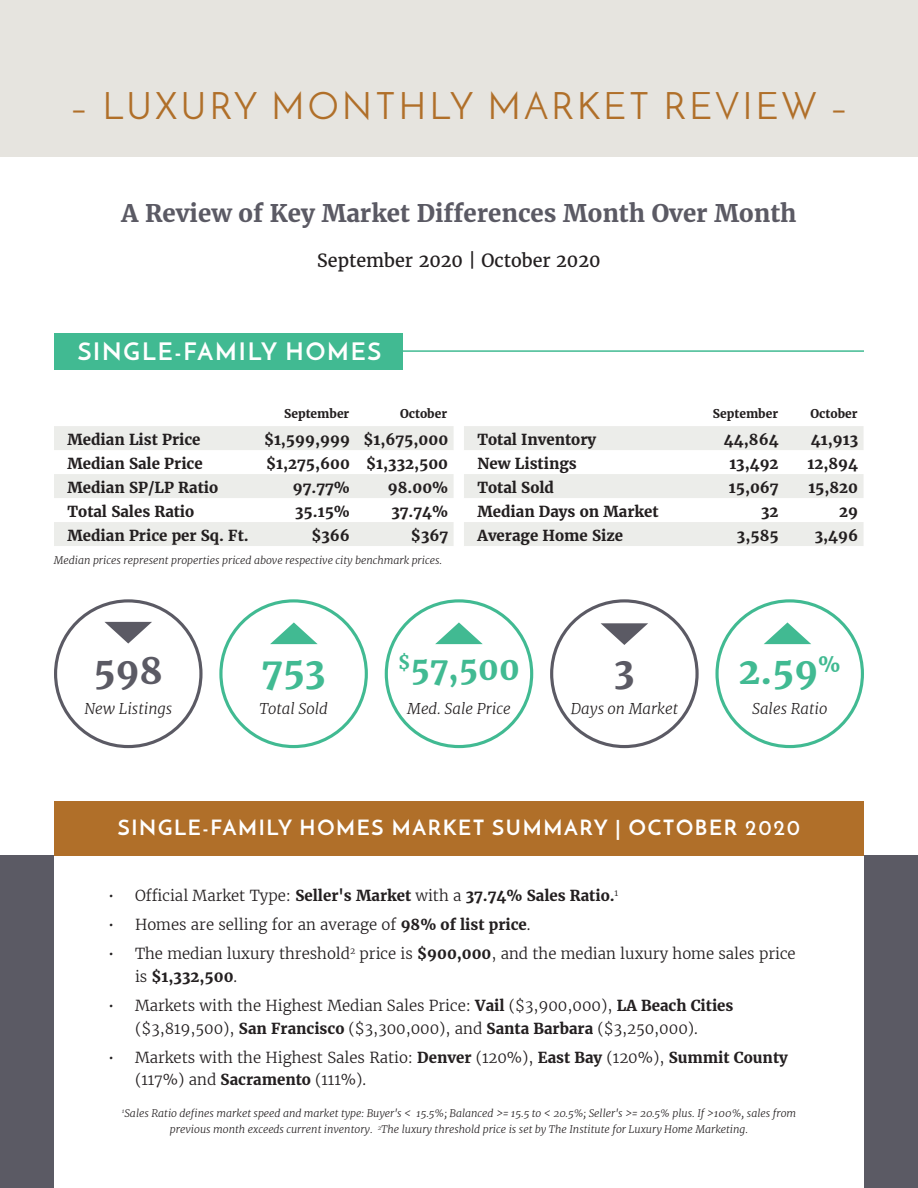
<style>
.page{position:relative;width:918px;height:1188px;background:#fff}
.page>*{position:absolute;margin:0;border:0;box-sizing:border-box;transform-origin:0 0}
.t1{font:37.5px "Josefin Sans";letter-spacing:.08em;color:#b06f29}
.t2{font:700 36px "Merriweather";color:#41ba92}
.t3{font:700 36px "Merriweather";color:#5b5a64}
.t4{font:700 31.5px "Merriweather";color:#41ba92}
.t5{font:700 24px "Merriweather";color:#5b5a64}
.t6{font:700 24px "Josefin Sans";letter-spacing:.08em;color:#fff}
.t7{font:700 21px "Josefin Sans";letter-spacing:.08em;color:#fff}
.t8{font:18px "Merriweather";color:#231f20}
.t9{font:300 15px/22.5px "Merriweather";color:#231f20}
.t10{font:700 15px "Merriweather";color:#231f20}
.t11{font:italic 300 15px "Merriweather";color:#231f20}
.t12{font:700 12px "Merriweather";color:#231f20}
.t13{font:italic 300 10.5px/16.5px "Merriweather";color:#231f20;text-align:center}
.s1{font-weight:300}
.s2{font-weight:700}
</style>
<div class="page">
<div style="left:0;top:0;width:918px;height:158px;background:#e6e4df"></div>
<div style="left:385px;top:599px;width:148px;height:149px;border:3px solid #41ba92;border-radius:50%"></div>
<div style="left:219px;top:599px;width:149px;height:149px;border:3px solid #41ba92;border-radius:50%"></div>
<div style="left:0;top:855px;width:918px;height:333px;background:#5b5a64"></div>
<div style="left:54px;top:855px;width:810px;height:333px;background:#fff"></div>
<div style="left:54px;top:801px;width:810px;height:54px;background:#b06f29"></div>
<div style="left:54px;top:599px;width:149px;height:149px;border:3px solid #5b5a64;border-radius:50%"></div>
<div style="left:715px;top:599px;width:149px;height:149px;border:3px solid #41ba92;border-radius:50%"></div>
<div style="left:550px;top:599px;width:149px;height:149px;border:3px solid #5b5a64;border-radius:50%"></div>
<div style="left:54px;top:333px;width:349px;height:36px;background:#41ba92"></div>
<hr style="left:397px;top:350px;width:467px;height:2px;background:#41ba92">
<svg style="left:54px;top:426px;width:400px;height:120px;fill:#ecedea"></svg>
<svg style="left:464px;top:426px;width:400px;height:120px;fill:#ecedea"></svg>
<h1 class="t1" style="left:71px;top:83px;width:778px">– LUXURY MONTHLY MARKET REVIEW –</h1>
<h3 class="t5" style="left:122px;top:198px;width:676px">A Review of Key Market Differences Month Over Month</h3>
<p class="t8" style="left:317px;top:249px;width:285px">September 2020 | October 2020</p>
<h3 class="t6" style="left:78px;top:337px;width:305px">SINGLE-FAMILY HOMES</h3>
<p class="t12" style="left:284px;top:406px;width:67px">September</p>
<p class="t12" style="left:400px;top:406px;width:48px">October</p>
<p class="t12" style="left:713px;top:406px;width:67px">September</p>
<p class="t12" style="left:811px;top:406px;width:48px">October</p>
<p class="t10" style="left:68px;top:431px;width:135px">Median List Price</p>
<p class="t10" style="left:264px;top:431px;width:186px">$1,599,999 $1,675,000</p>
<p class="t10" style="left:68px;top:455px;width:137px">Median Sale Price</p>
<p class="t10" style="left:266px;top:455px;width:184px">$1,275,600 $1,332,500</p>
<p class="t10" style="left:68px;top:479px;width:152px">Median SP/LP Ratio</p>
<p class="t10" style="left:293px;top:479px;width:58px">97.77%</p>
<p class="t10" style="left:388px;top:479px;width:62px">98.00%</p>
<p class="t10" style="left:68px;top:503px;width:128px">Total Sales Ratio</p>
<p class="t10" style="left:295px;top:503px;width:56px">35.15%</p>
<p class="t10" style="left:391px;top:503px;width:58px">37.74%</p>
<p class="t10" style="left:68px;top:527px;width:183px">Median Price per Sq. Ft.</p>
<p class="t10" style="left:311px;top:527px;width:40px">$366</p>
<p class="t10" style="left:411px;top:527px;width:39px">$367</p>
<p class="t13" style="left:54px;top:552px;width:390px">Median prices represent properties priced above respective city benchmark prices.</p>
<p class="t10" style="left:477px;top:431px;width:120px">Total Inventory</p>
<p class="t10" style="left:724px;top:431px;width:56px">44,864</p>
<p class="t10" style="left:811px;top:431px;width:49px">41,913</p>
<p class="t10" style="left:477px;top:455px;width:101px">New Listings</p>
<p class="t10" style="left:729px;top:455px;width:51px">13,492</p>
<p class="t10" style="left:808px;top:455px;width:52px">12,894</p>
<p class="t10" style="left:477px;top:479px;width:78px">Total Sold</p>
<p class="t10" style="left:729px;top:479px;width:51px">15,067</p>
<p class="t10" style="left:808px;top:479px;width:51px">15,820</p>
<p class="t10" style="left:477px;top:503px;width:183px">Median Days on Market</p>
<p class="t10" style="left:761px;top:503px;width:19px">32</p>
<p class="t10" style="left:839px;top:503px;width:21px">29</p>
<p class="t10" style="left:477px;top:527px;width:147px">Average Home Size</p>
<p class="t10" style="left:737px;top:527px;width:43px">3,585</p>
<p class="t10" style="left:815px;top:527px;width:45px">3,496</p>
<h2 class="t3" style="left:94px;top:649px;width:71px">598</h2>
<h2 class="t2" style="left:262px;top:649px;width:65px">753</h2>
<h3 class="t4" style="left:398px;top:649px;width:123px"><sup>$</sup>57,500</h3>
<h2 class="t3" style="left:614px;top:649px;width:22px">3</h2>
<h2 class="t2" style="left:739px;top:649px;width:103px">2.59<sup>%</sup></h2>
<p class="t11" style="left:84px;top:699px;width:89px">New Listings</p>
<p class="t11" style="left:259px;top:699px;width:70px">Total Sold</p>
<p class="t11" style="left:407px;top:699px;width:105px">Med. Sale Price</p>
<p class="t11" style="left:571px;top:699px;width:109px">Days on Market</p>
<p class="t11" style="left:752px;top:699px;width:77px">Sales Ratio</p>
<h3 class="t7" style="left:118px;top:815px;width:684px">SINGLE-FAMILY HOMES MARKET SUMMARY | OCTOBER 2020</h3>
<p class="t10" style="left:108px;top:886px;width:512px"><span class="s1">• Official Market Type:</span> Seller's Market <span class="s1">with a</span> 37.74% Sales Ratio.<sup>1</sup></p>
<p class="t9" style="left:108px;top:914px;width:424px">• Homes are selling for an average of <span class="s2">98% of list price</span>.</p>
<p class="t9" style="left:135px;top:943px;width:662px;text-indent:-27px">• The median luxury threshold<sup>2</sup> price is <span class="s2">$900,000</span>, and the median luxury home sales price is <span class="s2">$1,332,500</span>.</p>
<p class="t9" style="left:108px;top:995px;width:627px;text-align:center">• Markets with the Highest Median Sales Price: <span class="s2">Vail</span> ($3,900,000), <span class="s2">LA Beach Cities </span>($3,819,500), <span class="s2">San Francisco</span> ($3,300,000), and <span class="s2">Santa Barbara</span> ($3,250,000).</p>
<p class="t9" style="left:135px;top:1046px;width:654px;text-indent:-27px">• Markets with the Highest Sales Ratio: <span class="s2">Denver</span> (120%), <span class="s2">East Bay</span> (120%), <span class="s2">Summit County </span>(117%) and <span class="s2">Sacramento</span> (111%).</p>
<p class="t13" style="left:122px;top:1105px;width:676px"><sup>1</sup>Sales Ratio defines market speed and market type: Buyer's &lt; 15.5%; Balanced &gt;= 15.5 to &lt; 20.5%; Seller's &gt;= 20.5% plus. If &gt;100%, sales from previous month exceeds current inventory. <sup>2</sup>The luxury threshold price is set by The Institute for Luxury Home Marketing.</p>
</div>
